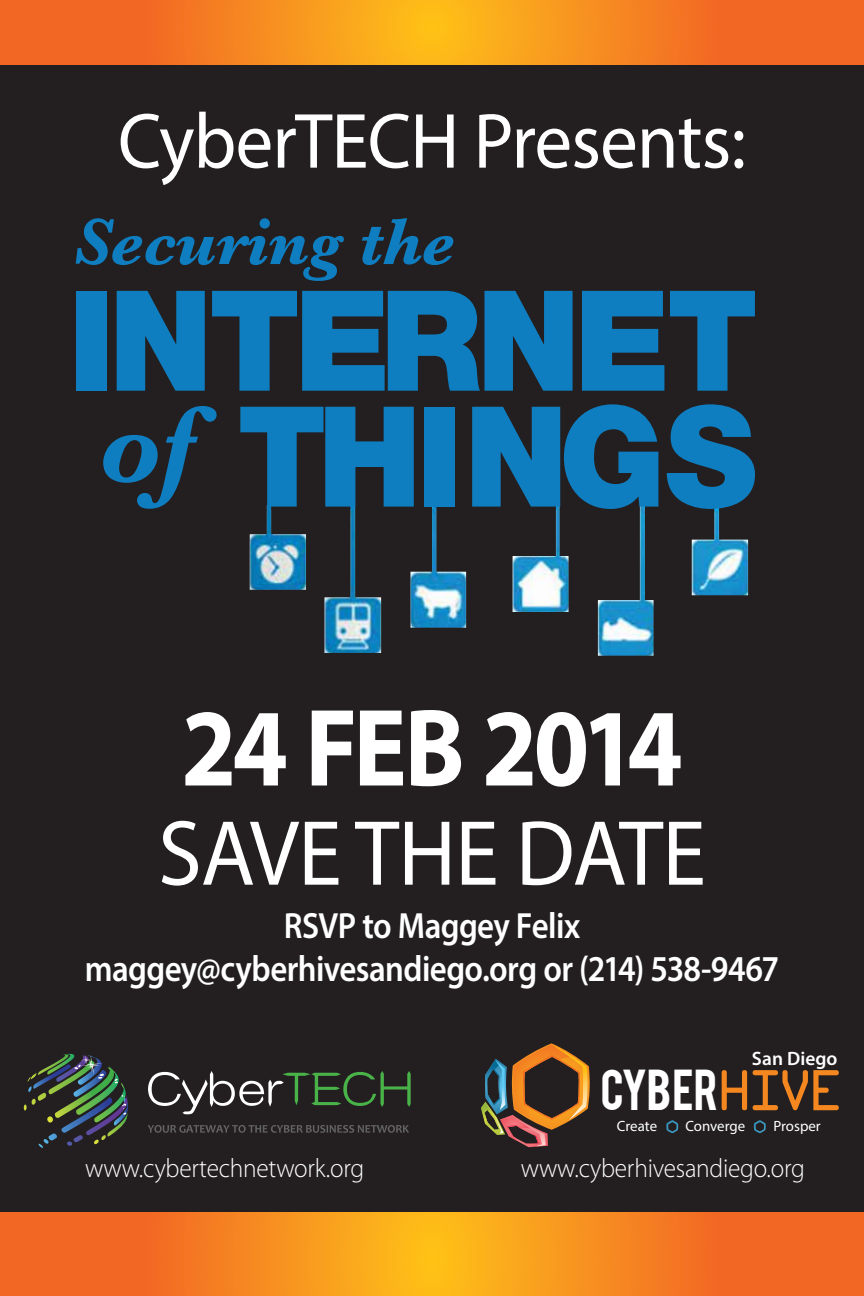
<style>
.page{position:relative;width:864px;height:1296px;background:#fff}
.page>*{position:absolute;margin:0;border:0;box-sizing:border-box;transform-origin:0 0}
.t1{font:700 111.15px "Myriad Pro";letter-spacing:-.045em;color:#fff;scale:.9 1}
.t2{font:italic 700 111.15px "Baskerville";color:#0e7ec1}
.t3{font:93.3px "Myriad Pro";letter-spacing:-.01em;color:#fff;scale:.95 1}
.t4{font:78.9px "Myriad Pro";letter-spacing:-.01em;color:#fff;scale:.95 1}
.t5{font:italic 700 67.65px "Baskerville";letter-spacing:-.01em;color:#0e7ec1}
.t6{font:45.3px "Bebas";letter-spacing:-.015em;color:#fff}
.t7{font:600 36.6px/44px "Myriad Pro";letter-spacing:-.02em;color:#fff;text-align:center;scale:.9 1}
.t8{font:300 26.7px "Myriad Pro";letter-spacing:-.01em;color:#fff;scale:.95 1}
.t9{font:600 19.35px "Myriad Pro";color:#fff}
.t10{font:14.85px "Myriad Pro";letter-spacing:-.005em;color:#fff}
.s1{font-family:"OCRA Std";font-size:51.6px;color:#f58720}
</style>
<div class="page">
<svg style="left:0;top:0;width:864px;height:65px;background:#f58520"></svg>
<svg style="left:0;top:1212px;width:864px;height:84px;background:#f58520"></svg>
<div style="left:0;top:65px;width:864px;height:1147px;background:#231f20"></div>
<img style="left:250px;top:505px;width:498px;height:151px">
<div style="left:76px;top:291px;width:31px;height:100px;background:#0e7ec1"></div>
<svg style="left:117px;top:291px;width:88px;height:100px"></svg>
<svg style="left:212px;top:291px;width:361px;height:100px"></svg>
<svg style="left:582px;top:291px;width:82px;height:100px"></svg>
<svg style="left:670px;top:291px;width:85px;height:100px"></svg>
<svg style="left:240px;top:407px;width:174px;height:100px"></svg>
<div style="left:424px;top:407px;width:30px;height:100px;background:#0e7ec1"></div>
<svg style="left:472px;top:404px;width:186px;height:105px"></svg>
<svg style="left:667px;top:404px;width:88px;height:105px"></svg>
<img style="left:23px;top:1053px;width:105px;height:95px">
<svg style="left:148px;top:1125px;width:261px;height:8px"></svg>
<svg style="left:148px;top:1071px;width:263px;height:43px"></svg>
<svg style="left:481px;top:1043px;width:109px;height:104px"></svg>
<svg style="left:666px;top:1120px;width:12px;height:13px"></svg>
<svg style="left:754px;top:1120px;width:12px;height:13px"></svg>
<h3 class="t4" style="left:118px;top:93px;width:663px">CyberTECH Presents:</h3>
<h3 class="t5" style="left:74px;top:202px;width:382px">Securing the</h3>
<h1 class="t2" style="left:98px;top:380px;width:99px">of</h1>
<h1 class="t1" style="left:181px;top:676px;width:559px">24 FEB 2014</h1>
<h2 class="t3" style="left:158px;top:796px;width:578px">SAVE THE DATE</h2>
<p class="t7" style="left:85px;top:902px;width:773px">RSVP to Maggey Felix maggey@cyberhivesandiego.org or (214) 538-9467</p>
<p class="t9" style="left:752px;top:1046px;width:87px">San Diego</p>
<p class="t6" style="left:600px;top:1057px;width:246px">CYBER<span class="s1">HIVE</span></p>
<p class="t10" style="left:617px;top:1117px;width:42px">Create</p>
<p class="t10" style="left:686px;top:1117px;width:61px">Converge</p>
<p class="t10" style="left:774px;top:1117px;width:49px">Prosper</p>
<p class="t8" style="left:85px;top:1152px;width:295px">www.cybertechnetwork.org</p>
<p class="t8" style="left:521px;top:1152px;width:300px">www.cyberhivesandiego.org</p>
</div>
